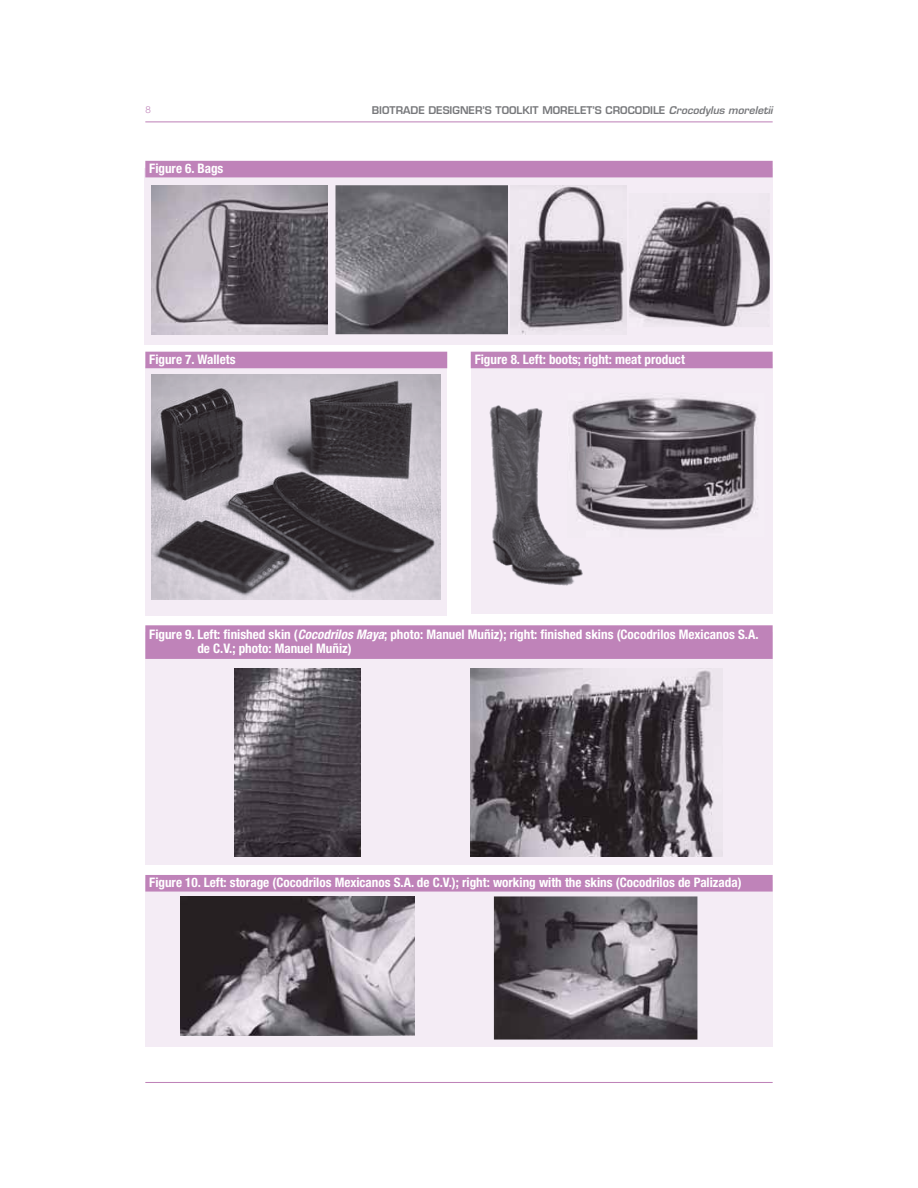
<style>
.page{position:relative;width:918px;height:1188px;background:#fff}
.page>*{position:absolute;margin:0;border:0;box-sizing:border-box;transform-origin:0 0}
.t1{font:700 condensed 13.2px/13.8px "Helvetica Neue LT Std";color:#fff}
.t2{font:600 10.35px "Eurostile LT Std";color:#77787b}
.t3{font:300 9.75px "Helvetica Neue LT Std";color:#bf83b9}
.s1{font-style:italic}
</style>
<div class="page">
<hr style="left:145px;top:121px;width:628px;height:1px;background:#bf83b9">
<hr style="left:145px;top:1082px;width:628px;height:1px;background:#bf83b9">
<div style="left:144px;top:168px;width:629px;height:177px;background:#f4ecf5"></div>
<div style="left:145px;top:366px;width:302px;height:250px;background:#f4ecf5"></div>
<div style="left:471px;top:364px;width:302px;height:250px;background:#f4ecf5"></div>
<div style="left:145px;top:632px;width:628px;height:233px;background:#f4ecf5"></div>
<div style="left:145px;top:881px;width:628px;height:166px;background:#f4ecf5"></div>
<div style="left:145px;top:161px;width:628px;height:16px;background:#bf83b9"></div>
<div style="left:145px;top:625px;width:628px;height:34px;background:#bf83b9"></div>
<div style="left:145px;top:875px;width:628px;height:17px;background:#bf83b9"></div>
<div style="left:145px;top:352px;width:302px;height:16px;background:#bf83b9"></div>
<div style="left:471px;top:352px;width:302px;height:16px;background:#bf83b9"></div>
<img style="left:151px;top:185px;width:176px;height:149px">
<img style="left:335px;top:185px;width:173px;height:149px">
<svg style="left:511px;top:185px;width:116px;height:149px"></svg>
<img style="left:629px;top:200px;width:141px;height:127px">
<img style="left:152px;top:375px;width:288px;height:225px">
<img style="left:489px;top:405px;width:94px;height:181px">
<img style="left:585px;top:396px;width:173px;height:134px">
<img style="left:568px;top:405px;width:17px;height:132px">
<img style="left:235px;top:668px;width:125px;height:188px">
<img style="left:471px;top:668px;width:251px;height:188px">
<img style="left:180px;top:897px;width:234px;height:138px">
<img style="left:494px;top:896px;width:203px;height:144px">
<p class="t3" style="left:145px;top:106px;width:7px">8</p>
<p class="t2" style="left:372px;top:104px;width:402px">BIOTRADE DESIGNER’S TOOLKIT MORELET’S CROCODILE <span class="s1">Crocodylus moreletii</span></p>
<p class="t1" style="left:149px;top:163px;width:76px">Figure 6. Bags</p>
<p class="t1" style="left:149px;top:354px;width:88px">Figure 7. Wallets</p>
<p class="t1" style="left:475px;top:354px;width:212px">Figure 8. Left: boots; right: meat product</p>
<p class="t1" style="left:197px;top:629px;width:563px;text-indent:-48px">Figure 9. Left: finished skin (<span class="s1">Cocodrilos Maya</span>; photo: Manuel Muñiz); right: finished skins (Cocodrilos Mexicanos S.A. de C.V.; photo: Manuel Muñiz)</p>
<p class="t1" style="left:149px;top:877px;width:594px">Figure 10. Left: storage (Cocodrilos Mexicanos S.A. de C.V.); right: working with the skins (Cocodrilos de Palizada)</p>
</div>
